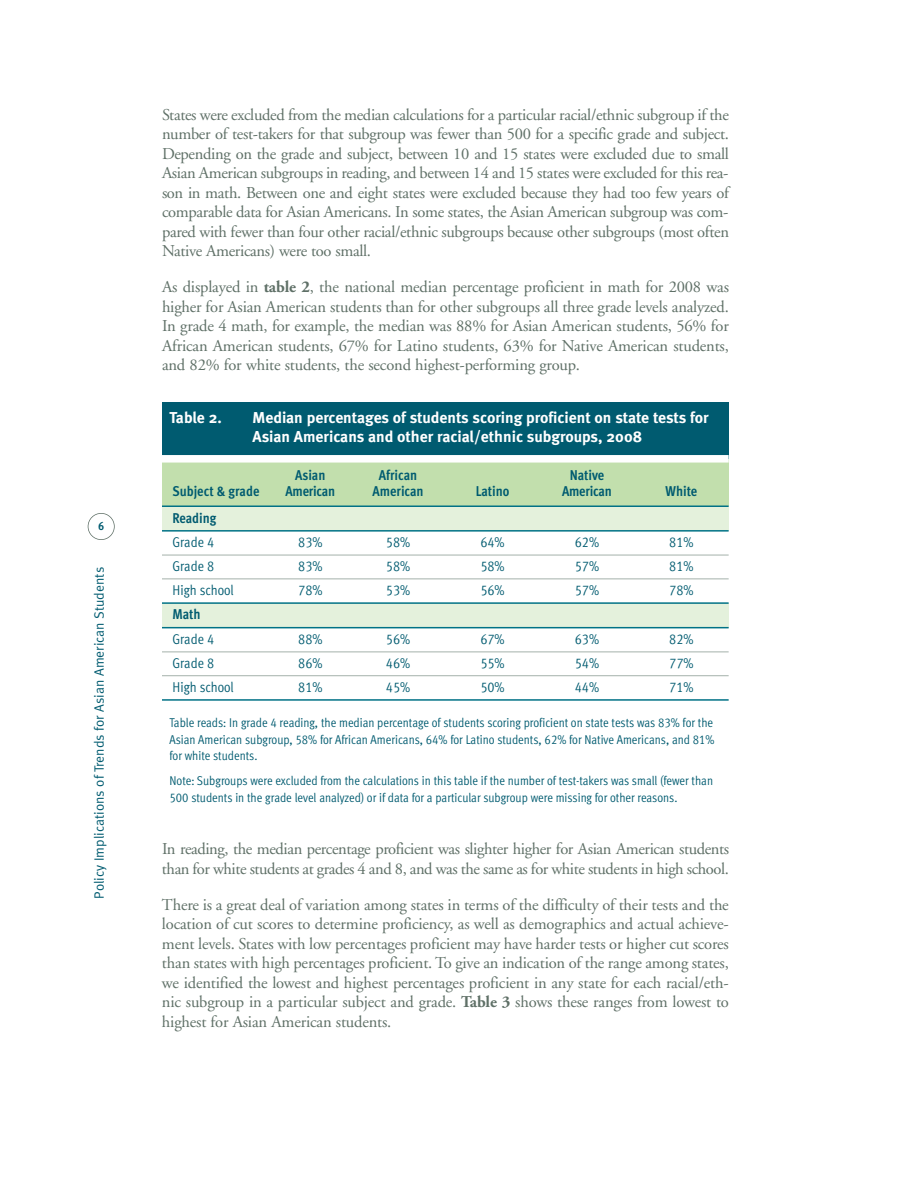
<style>
.page{position:relative;width:918px;height:1188px;background:#fff}
.page>*{position:absolute;margin:0;border:0;box-sizing:border-box;transform-origin:0 0}
.t1{font:16.5px/19.5px "Adobe Garamond";letter-spacing:-.025em;color:#5f7067;text-align:justify}
.t2{font:700 15.75px/18.8px "Meta";color:#fff}
.t3{font:14.25px "Meta Cond Normal LF";color:#005b70}
.t4{font:14.25px/16.5px "Meta Cond Bold LF";color:#005b70;text-align:center}
.t5{font:13.5px "Meta Normal CE";letter-spacing:.005em;color:#005b70}
.t6{font:12.75px/16.5px "Meta Cond Normal LF";color:#005b70;text-align:justify}
.t7{font:700 12px "Meta Cond";color:#005b70}
.s1{font-weight:700}
</style>
<div class="page">
<div style="left:88px;top:513px;width:27px;height:27px;border:2px solid #5f7067;border-radius:50%"></div>
<div style="left:162px;top:403px;width:567px;height:56px;background:#005b70"></div>
<div style="left:162px;top:459px;width:108px;height:47px;background:#c2dfad"></div>
<div style="left:270px;top:459px;width:81px;height:47px;background:#c2dfad"></div>
<div style="left:351px;top:459px;width:94px;height:47px;background:#c2dfad"></div>
<div style="left:445px;top:459px;width:95px;height:47px;background:#c2dfad"></div>
<div style="left:540px;top:459px;width:94px;height:47px;background:#c2dfad"></div>
<div style="left:634px;top:459px;width:95px;height:47px;background:#c2dfad"></div>
<div style="left:162px;top:506px;width:567px;height:25px;background:#e4f1dc"></div>
<div style="left:162px;top:603px;width:567px;height:25px;background:#e4f1dc"></div>
<div style="left:162px;top:455px;width:567px;height:8px;background:#fff"></div>
<hr style="left:162px;top:506px;width:567px;height:1px;background:#017286">
<hr style="left:162px;top:530px;width:567px;height:2px;background:#017286">
<hr style="left:162px;top:555px;width:567px;height:1px;background:#a4b1aa">
<hr style="left:162px;top:579px;width:567px;height:1px;background:#a4b1aa">
<hr style="left:162px;top:602px;width:567px;height:2px;background:#017286">
<hr style="left:162px;top:627px;width:567px;height:1px;background:#017286">
<hr style="left:162px;top:652px;width:567px;height:1px;background:#a4b1aa">
<hr style="left:162px;top:675px;width:567px;height:1px;background:#a4b1aa">
<hr style="left:162px;top:699px;width:567px;height:2px;background:#017286">
<p class="t7" style="left:98px;top:521px;width:8px">6</p>
<p class="t5" style="left:91px;top:899px;width:333px;rotate:-90deg">Policy Implications of Trends for Asian American Students</p>
<p class="t1" style="left:162px;top:106px;width:569px">States were excluded from the median calculations for a particular racial/ethnic subgroup if the number of test-takers for that subgroup was fewer than 500 for a specific grade and subject.<br>Depending on the grade and subject, between 10 and 15 states were excluded due to small Asian American subgroups in reading, and between 14 and 15 states were excluded for this rea&shy;son in math. Between one and eight states were excluded because they had too few years of comparable data for Asian Americans. In some states, the Asian American subgroup was com&shy;pared with fewer than four other racial/ethnic subgroups because other subgroups (most often Native Americans) were too small.</p>
<p class="t1" style="left:162px;top:279px;width:569px">As displayed in <span class="s1">table 2</span>, the national median percentage proficient in math for 2008 was higher for Asian American students than for other subgroups all three grade levels analyzed.<br>In grade 4 math, for example, the median was 88% for Asian American students, 56% for African American students, 67% for Latino students, 63% for Native American students, and 82% for white students, the second highest-performing group.</p>
<p class="t2" style="left:170px;top:410px;width:54px">Table 2.</p>
<p class="t2" style="left:253px;top:410px;width:457px">Median percentages of students scoring proficient on state tests for<br>Asian Americans and other racial/ethnic subgroups, 2008</p>
<p class="t4" style="left:172px;top:484px;width:88px">Subject &amp; grade</p>
<p class="t4" style="left:286px;top:468px;width:51px">Asian<br>American</p>
<p class="t4" style="left:372px;top:468px;width:53px">African<br>American</p>
<p class="t4" style="left:476px;top:484px;width:35px">Latino</p>
<p class="t4" style="left:562px;top:468px;width:51px">Native<br>American</p>
<p class="t4" style="left:666px;top:484px;width:33px">White</p>
<p class="t4" style="left:173px;top:511px;width:45px">Reading</p>
<p class="t3" style="left:173px;top:537px;width:43px">Grade 4</p>
<p class="t3" style="left:298px;top:537px;width:26px">83%</p>
<p class="t3" style="left:386px;top:537px;width:26px">58%</p>
<p class="t3" style="left:480px;top:537px;width:26px">64%</p>
<p class="t3" style="left:575px;top:537px;width:26px">62%</p>
<p class="t3" style="left:669px;top:537px;width:26px">81%</p>
<p class="t3" style="left:173px;top:561px;width:43px">Grade 8</p>
<p class="t3" style="left:298px;top:561px;width:26px">83%</p>
<p class="t3" style="left:386px;top:561px;width:26px">58%</p>
<p class="t3" style="left:480px;top:561px;width:26px">58%</p>
<p class="t3" style="left:575px;top:561px;width:26px">57%</p>
<p class="t3" style="left:669px;top:561px;width:26px">81%</p>
<p class="t3" style="left:173px;top:585px;width:63px">High school</p>
<p class="t3" style="left:298px;top:585px;width:26px">78%</p>
<p class="t3" style="left:386px;top:585px;width:26px">53%</p>
<p class="t3" style="left:480px;top:585px;width:26px">56%</p>
<p class="t3" style="left:575px;top:585px;width:26px">57%</p>
<p class="t3" style="left:669px;top:585px;width:26px">78%</p>
<p class="t4" style="left:173px;top:607px;width:30px">Math</p>
<p class="t3" style="left:173px;top:634px;width:43px">Grade 4</p>
<p class="t3" style="left:298px;top:634px;width:26px">88%</p>
<p class="t3" style="left:386px;top:634px;width:26px">56%</p>
<p class="t3" style="left:480px;top:634px;width:26px">67%</p>
<p class="t3" style="left:575px;top:634px;width:26px">63%</p>
<p class="t3" style="left:669px;top:634px;width:26px">82%</p>
<p class="t3" style="left:173px;top:658px;width:43px">Grade 8</p>
<p class="t3" style="left:298px;top:658px;width:26px">86%</p>
<p class="t3" style="left:386px;top:658px;width:26px">46%</p>
<p class="t3" style="left:480px;top:658px;width:26px">55%</p>
<p class="t3" style="left:575px;top:658px;width:26px">54%</p>
<p class="t3" style="left:669px;top:658px;width:26px">77%</p>
<p class="t3" style="left:173px;top:681px;width:63px">High school</p>
<p class="t3" style="left:298px;top:681px;width:26px">81%</p>
<p class="t3" style="left:386px;top:681px;width:26px">45%</p>
<p class="t3" style="left:480px;top:681px;width:26px">50%</p>
<p class="t3" style="left:575px;top:681px;width:26px">44%</p>
<p class="t3" style="left:669px;top:681px;width:26px">71%</p>
<p class="t6" style="left:170px;top:716px;width:547px">Table reads: In grade 4 reading, the median percentage of students scoring proficient on state tests was 83% for the Asian American subgroup, 58% for African Americans, 64% for Latino students, 62% for Native Americans, and 81% for white students.</p>
<p class="t6" style="left:170px;top:774px;width:545px">Note: Subgroups were excluded from the calculations in this table if the number of test-takers was small (fewer than<br>500 students in the grade level analyzed) or if data for a particular subgroup were missing for other reasons.</p>
<p class="t1" style="left:162px;top:841px;width:569px">In reading, the median percentage proficient was slighter higher for Asian American students than for white students at grades 4 and 8, and was the same as for white students in high school.</p>
<p class="t1" style="left:162px;top:896px;width:569px">There is a great deal of variation among states in terms of the difficulty of their tests and the location of cut scores to determine proficiency, as well as demographics and actual achieve&shy;ment levels. States with low percentages proficient may have harder tests or higher cut scores than states with high percentages proficient. To give an indication of the range among states, we identified the lowest and highest percentages proficient in any state for each racial/eth&shy;nic subgroup in a particular subject and grade. <span class="s1">Table 3</span> shows these ranges from lowest to highest for Asian American students.</p>
</div>
